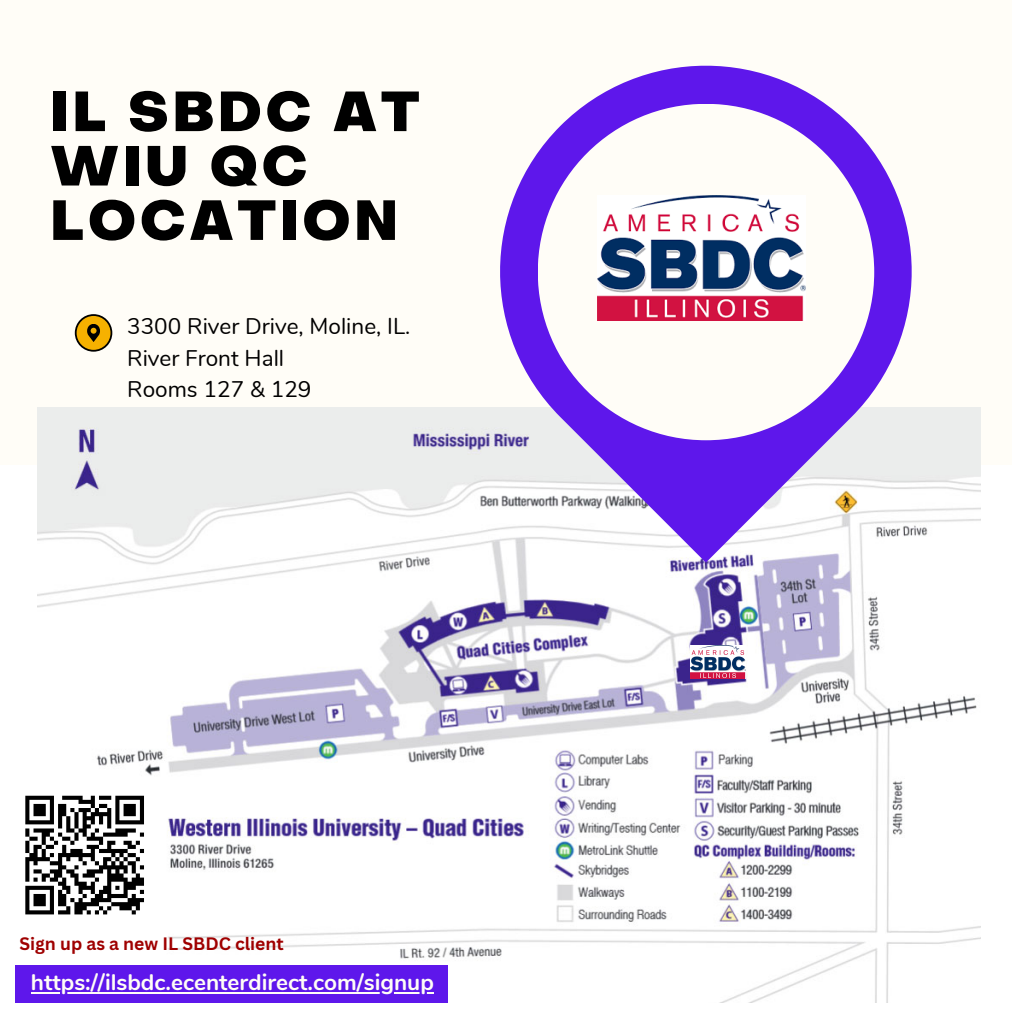
<style>
.page{position:relative;width:1013px;height:1013px;background:#fff}
.page>*{position:absolute;margin:0;border:0;box-sizing:border-box;transform-origin:0 0}
.t1{font:800 55.25px/54.4px "Object Sans";letter-spacing:.08em;color:#000}
.t2{font:22.5px/31.4px "Nunito";color:#000}
.t3{font:700 22.5px "Nunito";color:#fffdf7}
.t4{font:700 17.5px "Canva Sans";color:#9f0000}
</style>
<div class="page">
<div style="left:0;top:0;width:1011px;height:464px;background:#fffdf7"></div>
<img style="left:37px;top:407px;width:943px;height:595px">
<div style="left:16px;top:964px;width:432px;height:38px;background:#5e17eb"></div>
<svg style="left:75px;top:314px;width:37px;height:37px"></svg>
<img style="left:690px;top:645px;width:55px;height:33px">
<svg style="left:500px;top:66px;width:411px;height:496px"></svg>
<img style="left:525px;top:91px;width:364px;height:363px">
<div style="left:509px;top:79px;width:385px;height:385px;background:#5e17eb;border-radius:50%"></div>
<div style="left:538px;top:104px;width:336px;height:336px;background:#fffdf7;border-radius:50%"></div>
<img style="left:597px;top:196px;width:208px;height:125px">
<div style="left:17px;top:787px;width:135px;height:135px;background:#fff"></div>
<svg style="left:25px;top:795px;width:119px;height:120px"></svg>
<hr style="left:31px;top:991px;width:403px;height:2px;background:#fffdf7">
<h1 class="t1" style="left:51px;top:90px;width:370px">IL SBDC AT<br>WIU QC<br>LOCATION</h1>
<p class="t2" style="left:127px;top:311px;width:285px">3300 River Drive, Moline, IL.<br>River Front Hall<br>Rooms 127 &amp; 129</p>
<p class="t4" style="left:19px;top:930px;width:266px">Sign up as a new IL SBDC client</p>
<p class="t3" style="left:31px;top:967px;width:404px">https://ilsbdc.ecenterdirect.com/signup</p>
</div>
